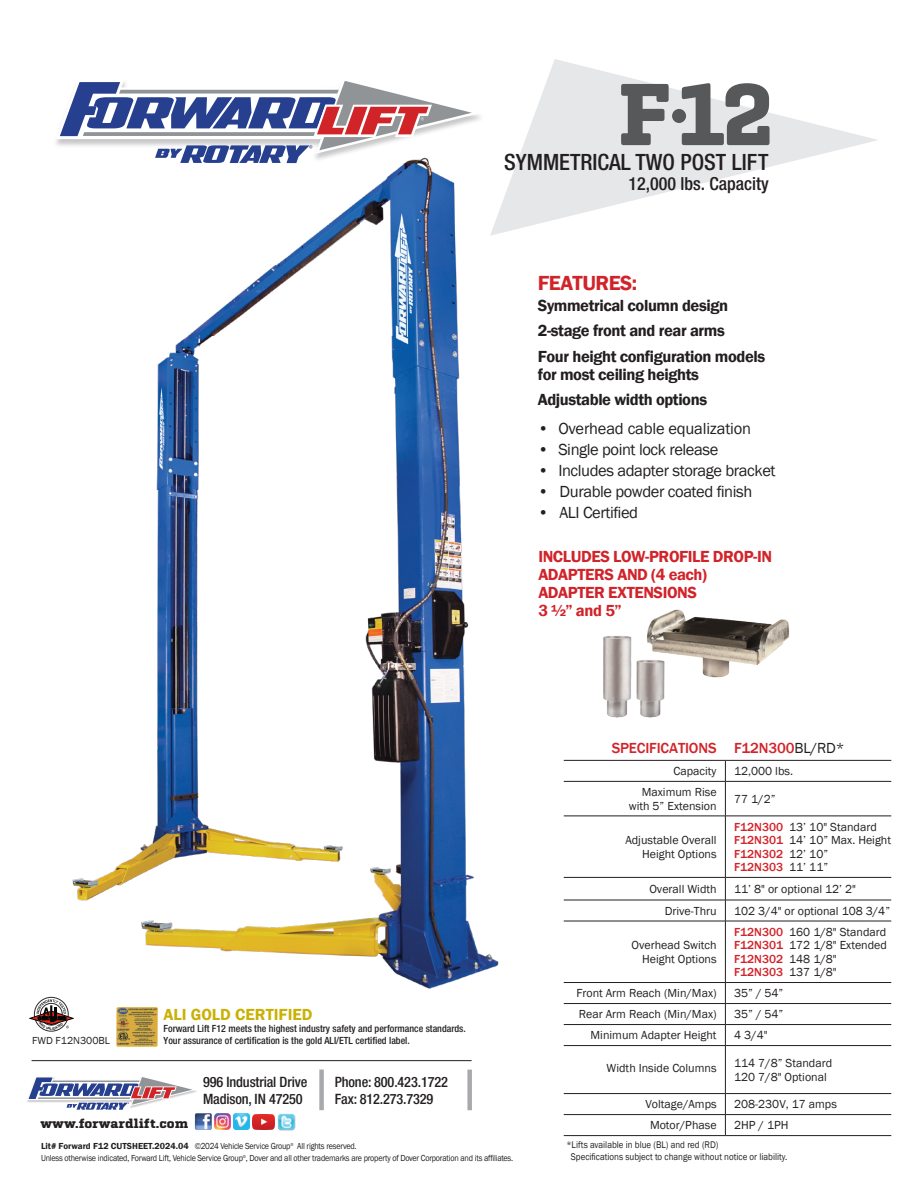
<style>
.page{position:relative;width:918px;height:1188px;background:#fff}
.page>*{position:absolute;margin:0;border:0;box-sizing:border-box;transform-origin:0 0}
.t1{font:700 90px "Geogrotesque Slab";color:#57585a}
.t2{font:500 condensed 22.5px "Helvetica Neue LT Std";color:#231f20}
.bullets{font:600 21px "Franklin Gothic";letter-spacing:-.025em;color:#d1232a}
.t3{font:500 condensed 18px "Helvetica Neue LT Std";color:#231f20}
.bullets-2{font:600 16.5px "Franklin Gothic";letter-spacing:-.025em;color:#231f20}
.bullets-3{font:16.5px "Franklin Gothic";letter-spacing:-.025em;color:#231f20}
.bullets-4{font:600 16.5px "Franklin Gothic";letter-spacing:-.025em;color:#d1232a}
.t4{font:600 16.5px "Franklin Gothic";color:#c9b106}
.t5{font:500 15px "Franklin Gothic";letter-spacing:-.01em;color:#d1232a}
.t6{font:500 condensed 14.25px "Helvetica Neue LT Std";letter-spacing:-.01em;color:#231f20}
.t7{font:700 13.5px "Geogrotesque Slab";color:#231f20;scale:1.07 1}
.t8{font:12px/13.5px "Franklin Gothic";color:#231f20;text-align:right}
.body{font:10.5px "Franklin Gothic";color:#231f20}
.Normal_Paragraph{font:500 condensed 9.9px "Helvetica Neue LT Std";color:#231f20}
.bullet_list{font:9.9px "Franklin Gothic";color:#231f20;scale:.9 1}
.t9{font:9px "Franklin Gothic";letter-spacing:-.025em;color:#231f20;scale:.9 1}
.t10{font:700 3.45px "Arial";color:#050504;scale:.92 1}
.s1{font-weight:400;color:#231f20}
.s2{font-weight:500;color:#d1232a}
.s3{font-weight:600}
</style>
<div class="page">
<svg style="left:524px;top:59px;width:353px;height:159px"></svg>
<svg style="left:56px;top:81px;width:425px;height:63px"></svg>
<div style="left:672px;top:109px;width:14px;height:14px;background:#57585a;border-radius:50%"></div>
<img style="left:647px;top:609px;width:143px;height:69px">
<img style="left:603px;top:635px;width:64px;height:83px">
<hr style="left:564px;top:760px;width:161px;height:1px;background:#231f20">
<hr style="left:725px;top:760px;width:166px;height:1px;background:#231f20">
<svg style="left:725px;top:761px;width:1px;height:20px"></svg>
<hr style="left:564px;top:781px;width:161px;height:1px;background:#231f20">
<hr style="left:725px;top:781px;width:166px;height:1px;background:#231f20">
<hr style="left:725px;top:782px;width:1px;height:34px;background:#231f20">
<hr style="left:564px;top:816px;width:161px;height:1px;background:#231f20">
<hr style="left:725px;top:816px;width:166px;height:1px;background:#231f20">
<hr style="left:725px;top:816px;width:1px;height:61px;background:#231f20">
<hr style="left:564px;top:877px;width:161px;height:1px;background:#231f20">
<hr style="left:725px;top:877px;width:166px;height:1px;background:#231f20">
<hr style="left:564px;top:900px;width:161px;height:1px;background:#231f20">
<hr style="left:725px;top:900px;width:166px;height:1px;background:#231f20">
<svg style="left:725px;top:878px;width:1px;height:43px"></svg>
<hr style="left:564px;top:921px;width:161px;height:1px;background:#231f20">
<hr style="left:725px;top:921px;width:166px;height:1px;background:#231f20">
<hr style="left:725px;top:921px;width:1px;height:61px;background:#231f20">
<hr style="left:564px;top:982px;width:161px;height:1px;background:#231f20">
<hr style="left:725px;top:982px;width:166px;height:1px;background:#231f20">
<hr style="left:564px;top:1003px;width:161px;height:1px;background:#231f20">
<hr style="left:725px;top:1003px;width:166px;height:1px;background:#231f20">
<hr style="left:564px;top:1024px;width:161px;height:1px;background:#231f20">
<hr style="left:725px;top:1024px;width:166px;height:1px;background:#231f20">
<svg style="left:725px;top:983px;width:1px;height:62px"></svg>
<hr style="left:564px;top:1045px;width:161px;height:1px;background:#231f20">
<hr style="left:725px;top:1045px;width:166px;height:1px;background:#231f20">
<hr style="left:725px;top:1046px;width:1px;height:47px;background:#231f20">
<hr style="left:564px;top:1093px;width:161px;height:1px;background:#231f20">
<hr style="left:725px;top:1093px;width:166px;height:1px;background:#231f20">
<hr style="left:564px;top:1114px;width:161px;height:1px;background:#231f20">
<hr style="left:725px;top:1114px;width:166px;height:1px;background:#231f20">
<svg style="left:725px;top:1094px;width:1px;height:41px"></svg>
<hr style="left:564px;top:1135px;width:161px;height:1px;background:#231f20">
<hr style="left:725px;top:1135px;width:166px;height:1px;background:#231f20">
<div style="left:467px;top:1070px;width:5px;height:40px;background:#a8a9ad"></div>
<hr style="left:32px;top:1060px;width:440px;height:1px;background:#231f20">
<img style="left:194px;top:1114px;width:18px;height:16px">
<img style="left:278px;top:1113px;width:17px;height:17px">
<img style="left:215px;top:1114px;width:16px;height:16px">
<img style="left:234px;top:1114px;width:16px;height:16px">
<img style="left:253px;top:1114px;width:22px;height:16px">
<div style="left:319px;top:1070px;width:5px;height:40px;background:#a8a9ad"></div>
<svg style="left:27px;top:1077px;width:169px;height:33px"></svg>
<img style="left:116px;top:1022px;width:42px;height:25px">
<img style="left:29px;top:144px;width:532px;height:878px">
<svg style="left:30px;top:997px;width:43px;height:34px"></svg>
<p class="t1" style="left:618px;top:58px;width:157px">F 12</p>
<p class="t2" style="left:504px;top:149px;width:266px">SYMMETRICAL TWO POST LIFT</p>
<p class="t3" style="left:629px;top:173px;width:142px">12,000 lbs. Capacity</p>
<p class="bullets" style="left:538px;top:270px;width:101px">FEATURES:</p>
<p class="bullets-2" style="left:538px;top:295px;width:192px">Symmetrical column design</p>
<p class="bullets-2" style="left:538px;top:320px;width:189px">2-stage front and rear arms</p>
<p class="bullets-2" style="left:538px;top:346px;width:229px">Four height configuration models</p>
<p class="bullets-2" style="left:538px;top:364px;width:163px">for most ceiling heights</p>
<p class="bullets-2" style="left:538px;top:389px;width:171px">Adjustable width options</p>
<p class="bullets-3" style="left:538px;top:418px;width:215px">• Overhead cable equalization</p>
<p class="bullets-3" style="left:538px;top:439px;width:182px">• Single point lock release</p>
<p class="bullets-3" style="left:538px;top:460px;width:239px">• Includes adapter storage bracket</p>
<p class="bullets-3" style="left:538px;top:481px;width:216px">• Durable powder coated finish</p>
<p class="bullets-3" style="left:538px;top:502px;width:102px">• ALI Certified</p>
<p class="bullets-4" style="left:538px;top:546px;width:235px">INCLUDES LOW-PROFILE DROP-IN</p>
<p class="bullets-4" style="left:538px;top:564px;width:170px">ADAPTERS AND (4 each)</p>
<p class="bullets-4" style="left:538px;top:582px;width:160px">ADAPTER EXTENSIONS</p>
<p class="bullets-4" style="left:538px;top:600px;width:85px">3 ½” and 5”</p>
<p class="t5" style="left:612px;top:739px;width:234px">SPECIFICATIONS F12N300<span class="s1">BL/RD*</span></p>
<p class="t8" style="left:674px;top:765px;width:45px">Capacity</p>
<p class="t8" style="left:734px;top:765px;width:60px">12,000 lbs.</p>
<p class="t8" style="left:629px;top:786px;width:89px">Maximum Rise with 5” Extension</p>
<p class="t8" style="left:734px;top:792px;width:43px">77 1/2”</p>
<p class="t8" style="left:625px;top:834px;width:93px">Adjustable Overall<br>Height Options</p>
<p class="t8" style="left:734px;top:820px;width:158px;text-align:left"><span class="s2">F12N300</span> 13’ 10" Standard<br><span class="s2">F12N301</span> 14’ 10” Max. Height<br><span class="s2">F12N302</span> 12’ 10”<br><span class="s2">F12N303</span> 11’ 11”</p>
<p class="t10" style="left:50px;top:1026px;width:4px">L</p>
<p class="body" style="left:32px;top:1034px;width:79px">FWD F12N300BL</p>
<p class="t4" style="left:164px;top:1004px;width:150px">ALI GOLD CERTIFIED</p>
<p class="Normal_Paragraph" style="left:164px;top:1023px;width:304px">Forward Lift F12 meets the highest industry safety and performance standards.</p>
<p class="Normal_Paragraph" style="left:164px;top:1035px;width:248px">Your assurance of certification is the gold ALI/ETL certified label.</p>
<p class="t6" style="left:203px;top:1073px;width:106px">996 Industrial Drive</p>
<p class="t6" style="left:203px;top:1090px;width:101px">Madison, IN 47250</p>
<p class="t6" style="left:335px;top:1073px;width:115px">Phone: 800.423.1722</p>
<p class="t6" style="left:335px;top:1090px;width:100px">Fax: 812.273.7329</p>
<p class="t7" style="left:40px;top:1115px;width:140px">www.forwardlift.com</p>
<p class="t9" style="left:41px;top:1140px;width:352px"><span class="s3">Lit# Forward F12 CUTSHEET.2024.04</span> ©2024 Vehicle Service Group<sup>®</sup> All rights reserved.</p>
<p class="t9" style="left:41px;top:1152px;width:526px">Unless otherwise indicated, Forward Lift, Vehicle Service Group<sup>®</sup>, Dover and all other trademarks are property of Dover Corporation and its affiliates.</p>
<p class="t8" style="left:649px;top:882px;width:69px">Overall Width</p>
<p class="t8" style="left:734px;top:882px;width:123px">11’ 8" or optional 12’ 2"</p>
<p class="t8" style="left:665px;top:904px;width:53px">Drive-Thru</p>
<p class="t8" style="left:734px;top:904px;width:157px">102 3/4" or optional 108 3/4”</p>
<p class="t8" style="left:632px;top:939px;width:87px">Overhead Switch<br>Height Options</p>
<p class="t8" style="left:734px;top:925px;width:154px;text-align:left"><span class="s2">F12N300</span> 160 1/8" Standard<br><span class="s2">F12N301</span> 172 1/8" Extended<br><span class="s2">F12N302</span> 148 1/8"<br><span class="s2">F12N303</span> 137 1/8"</p>
<p class="t8" style="left:576px;top:987px;width:142px">Front Arm Reach (Min/Max)</p>
<p class="t8" style="left:734px;top:987px;width:51px">35” / 54”</p>
<p class="t8" style="left:579px;top:1008px;width:139px">Rear Arm Reach (Min/Max)</p>
<p class="t8" style="left:734px;top:1008px;width:51px">35” / 54”</p>
<p class="t8" style="left:591px;top:1029px;width:128px">Minimum Adapter Height</p>
<p class="t8" style="left:734px;top:1029px;width:35px">4 3/4"</p>
<p class="t8" style="left:607px;top:1062px;width:112px">Width Inside Columns</p>
<p class="t8" style="left:734px;top:1057px;width:100px;text-align:left">114 7/8” Standard<br>120 7/8" Optional</p>
<p class="t8" style="left:645px;top:1098px;width:73px">Voltage/Amps</p>
<p class="t8" style="left:734px;top:1098px;width:104px">208-230V, 17 amps</p>
<p class="t8" style="left:650px;top:1119px;width:68px">Motor/Phase</p>
<p class="t8" style="left:734px;top:1119px;width:56px">2HP / 1PH</p>
<p class="bullet_list" style="left:566px;top:1139px;width:170px">*Lifts available in blue (BL) and red (RD)</p>
<p class="bullet_list" style="left:571px;top:1150px;width:242px">Specifications subject to change without notice or liability.</p>
</div>
